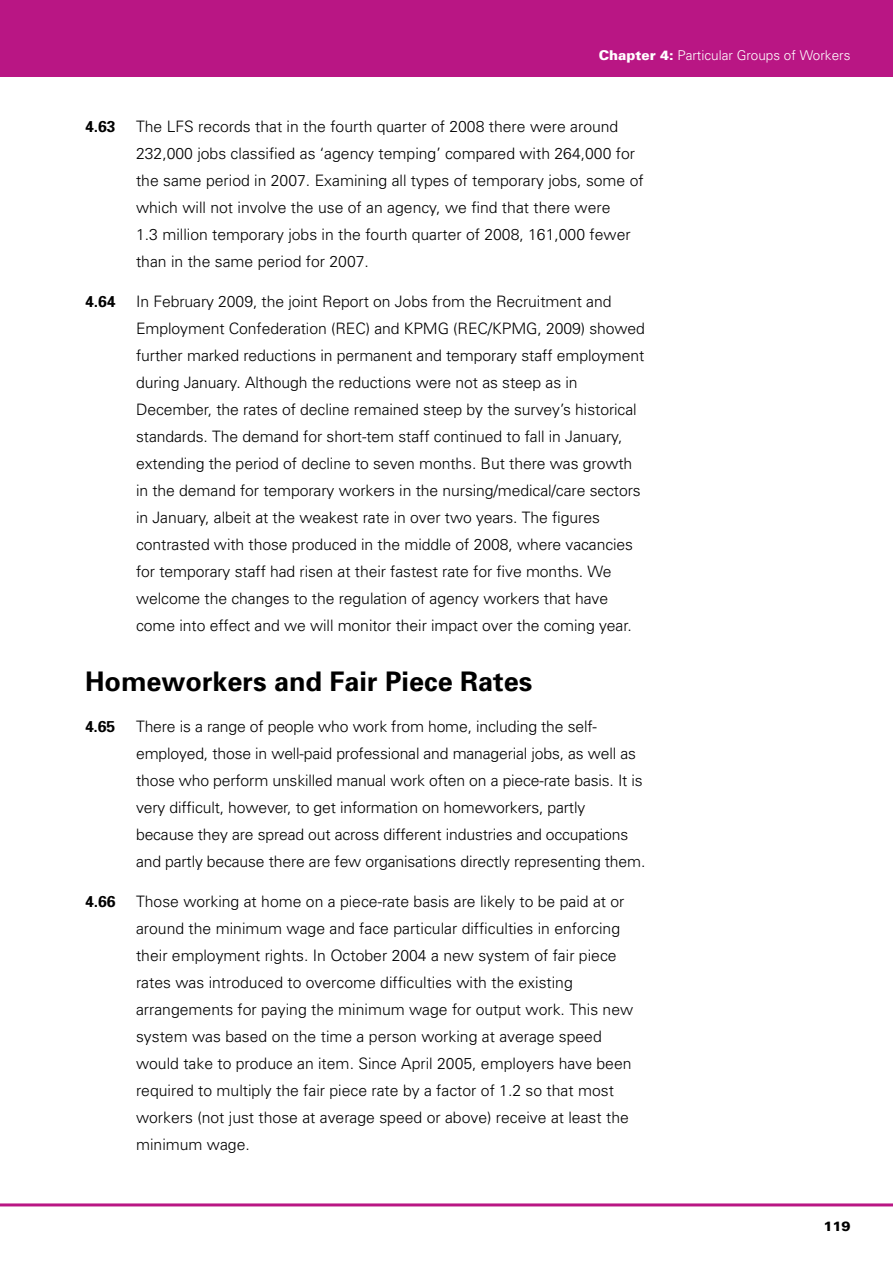
<style>
.page{position:relative;width:893px;height:1263px;background:#fff}
.page>*{position:absolute;margin:0;border:0;box-sizing:border-box;transform-origin:0 0}
.t1{font:700 27px "Univers";color:#000}
.t2{font:300 15.75px/27px "Univers";letter-spacing:-.005em;color:#000}
.t3{font:700 15.75px "Univers";color:#000}
.t4{font:300 13.5px "Univers";color:#fff}
.t5{font:900 13.5px "Univers";color:#000}
.s1{font-weight:900}
</style>
<div class="page">
<hr style="left:0;top:1203px;width:893px;height:3px;background:#b91684">
<div style="left:0;top:0;width:893px;height:77px;background:#b91684"></div>
<p class="t4" style="left:599px;top:47px;width:253px"><span class="s1">Chapter 4:</span> Particular Groups of Workers</p>
<p class="t3" style="left:85px;top:116px;width:32px">4.63</p>
<p class="t2" style="left:136px;top:112px;width:509px">The LFS records that in the fourth quarter of 2008 there were around 232,000 jobs classified as ‘agency temping’ compared with 264,000 for the same period in 2007. Examining all types of temporary jobs, some of which will not involve the use of an agency, we find that there were<br>1.3 million temporary jobs in the fourth quarter of 2008, 161,000 fewer than in the same period for 2007.</p>
<p class="t3" style="left:85px;top:292px;width:32px">4.64</p>
<p class="t2" style="left:136px;top:288px;width:510px">In February 2009, the joint Report on Jobs from the Recruitment and Employment Confederation (REC) and KPMG (REC/KPMG, 2009) showed further marked reductions in permanent and temporary staff employment during January. Although the reductions were not as steep as in December, the rates of decline remained steep by the survey’s historical standards. The demand for short-tem staff continued to fall in January, extending the period of decline to seven months. But there was growth in the demand for temporary workers in the nursing/medical/care sectors in January, albeit at the weakest rate in over two years. The figures contrasted with those produced in the middle of 2008, where vacancies for temporary staff had risen at their fastest rate for five months. We welcome the changes to the regulation of agency workers that have come into effect and we will monitor their impact over the coming year.</p>
<h1 class="t1" style="left:85px;top:664px;width:449px">Homeworkers and Fair Piece Rates</h1>
<p class="t3" style="left:85px;top:716px;width:32px">4.65</p>
<p class="t2" style="left:136px;top:712px;width:511px">There is a range of people who work from home, including the self&shy;employed, those in well-paid professional and managerial jobs, as well as those who perform unskilled manual work often on a piece-rate basis. It is very difficult, however, to get information on homeworkers, partly because they are spread out across different industries and occupations and partly because there are few organisations directly representing them.</p>
<p class="t3" style="left:85px;top:892px;width:32px">4.66</p>
<p class="t2" style="left:136px;top:888px;width:499px">Those working at home on a piece-rate basis are likely to be paid at or around the minimum wage and face particular difficulties in enforcing their employment rights. In October 2004 a new system of fair piece rates was introduced to overcome difficulties with the existing arrangements for paying the minimum wage for output work. This new system was based on the time a person working at average speed would take to produce an item. Since April 2005, employers have been required to multiply the fair piece rate by a factor of 1.2 so that most workers (not just those at average speed or above) receive at least the minimum wage.</p>
<p class="t5" style="left:823px;top:1218px;width:29px">119</p>
</div>
